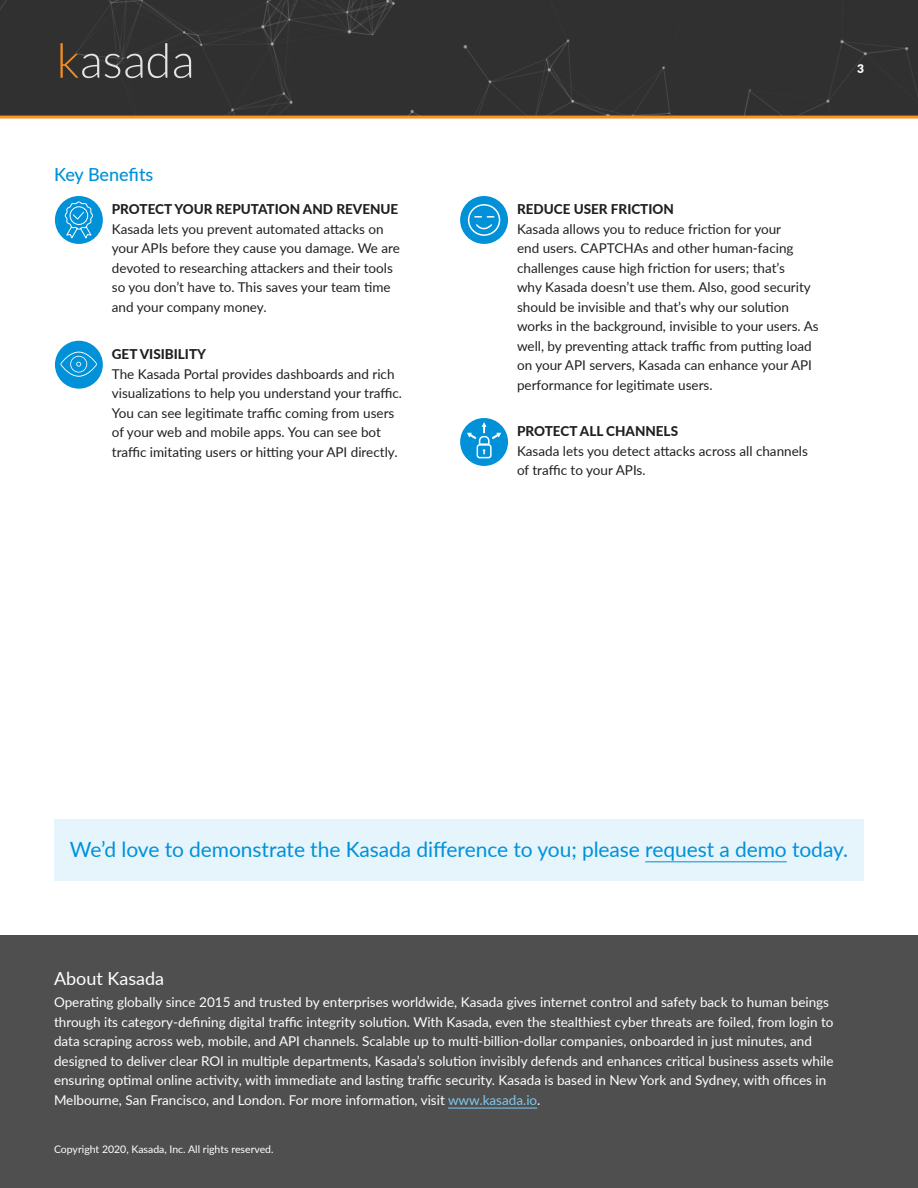
<style>
.page{position:relative;width:918px;height:1188px;background:#fff}
.page>*{position:absolute;margin:0;border:0;box-sizing:border-box;transform-origin:0 0}
.t1{font:21px "Lato";letter-spacing:-.005em;color:#0091d9}
.t2{font:18px "Lato";color:#fff}
.t3{font:500 18px "Lato";letter-spacing:-.005em;color:#0091d9}
.Body_First{font:13.5px/19.5px "Lato";color:#231f20}
.t4{font:13.5px/19.5px "Lato";color:#fff}
.t5{font:800 13.5px "Lato";color:#231f20}
.t6{font:900 12px "Lato";color:#fff}
.t7{font:10.5px "Lato";color:#fff}
.s1{color:#80c8ec}
</style>
<div class="page">
<div style="left:0;top:0;width:918px;height:116px;background:#303030"></div>
<svg style="left:60px;top:43px;width:131px;height:35px;background:#514d4a"></svg>
<hr style="left:0;top:116px;width:918px;height:3px;background:#f79420">
<div style="left:0;top:935px;width:918px;height:253px;background:#4f4f4f"></div>
<hr style="left:448px;top:1108px;width:89px;height:1px;background:#80c8ec">
<div style="left:54px;top:820px;width:810px;height:61px;background:#e6f4fb"></div>
<hr style="left:645px;top:861px;width:142px;height:1px;background:#0091d9">
<div style="left:460px;top:196px;width:48px;height:48px;background:#0091d9;border-radius:50%"></div>
<div style="left:468px;top:204px;width:32px;height:32px;border:2px solid #fff;border-radius:50%"></div>
<svg style="left:475px;top:216px;width:19px;height:17px"></svg>
<div style="left:55px;top:341px;width:48px;height:48px;background:#0091d9;border-radius:50%"></div>
<svg style="left:60px;top:352px;width:37px;height:25px"></svg>
<div style="left:460px;top:418px;width:48px;height:48px;background:#0091d9;border-radius:50%"></div>
<div style="left:477px;top:444px;width:15px;height:14px;border:2px solid #fff;border-radius:2px"></div>
<svg style="left:467px;top:422px;width:34px;height:32px"></svg>
<div style="left:55px;top:196px;width:48px;height:48px;background:#0091d9;border-radius:50%"></div>
<svg style="left:64px;top:201px;width:30px;height:39px"></svg>
<h2 class="t3" style="left:54px;top:161px;width:101px">Key Benefits</h2>
<h3 class="t5" style="left:112px;top:199px;width:288px">PROTECT YOUR REPUTATION AND REVENUE</h3>
<p class="Body_First" style="left:112px;top:219px;width:290px">Kasada lets you prevent automated attacks on your APIs before they cause you damage. We are devoted to researching attackers and their tools so you don’t have to. This saves your team time and your company money.</p>
<h3 class="t5" style="left:112px;top:344px;width:96px">GET VISIBILITY</h3>
<p class="Body_First" style="left:112px;top:363px;width:292px">The Kasada Portal provides dashboards and rich visualizations to help you understand your traffic.<br>You can see legitimate traffic coming from users of your web and mobile apps. You can see bot traffic imitating users or hitting your API directly.</p>
<p class="t6" style="left:857px;top:60px;width:8px">3</p>
<h3 class="t5" style="left:517px;top:199px;width:158px">REDUCE USER FRICTION</h3>
<p class="Body_First" style="left:517px;top:219px;width:303px">Kasada allows you to reduce friction for your<br>end users. CAPTCHAs and other human-facing challenges cause high friction for users; that’s<br>why Kasada doesn’t use them. Also, good security should be invisible and that’s why our solution works in the background, invisible to your users. As well, by preventing attack traffic from putting load on your API servers, Kasada can enhance your API performance for legitimate users.</p>
<h3 class="t5" style="left:517px;top:421px;width:163px">PROTECT ALL CHANNELS</h3>
<p class="Body_First" style="left:517px;top:441px;width:292px">Kasada lets you detect attacks across all channels of traffic to your APIs.</p>
<p class="t1" style="left:70px;top:834px;width:780px">We’d love to demonstrate the Kasada difference to you; please request a demo today.</p>
<h2 class="t2" style="left:54px;top:965px;width:112px">About Kasada</h2>
<p class="t4" style="left:54px;top:992px;width:781px">Operating globally since 2015 and trusted by enterprises worldwide, Kasada gives internet control and safety back to human beings through its category-defining digital traffic integrity solution. With Kasada, even the stealthiest cyber threats are foiled, from login to data scraping across web, mobile, and API channels. Scalable up to multi-billion-dollar companies, onboarded in just minutes, and designed to deliver clear ROI in multiple departments, Kasada’s solution invisibly defends and enhances critical business assets while ensuring optimal online activity, with immediate and lasting traffic security. Kasada is based in New York and Sydney, with offices in Melbourne, San Francisco, and London. For more information, visit <span class="s1">www.kasada.io</span>.</p>
<p class="t7" style="left:54px;top:1142px;width:221px">Copyright 2020, Kasada, Inc. All rights reserved.</p>
</div>
